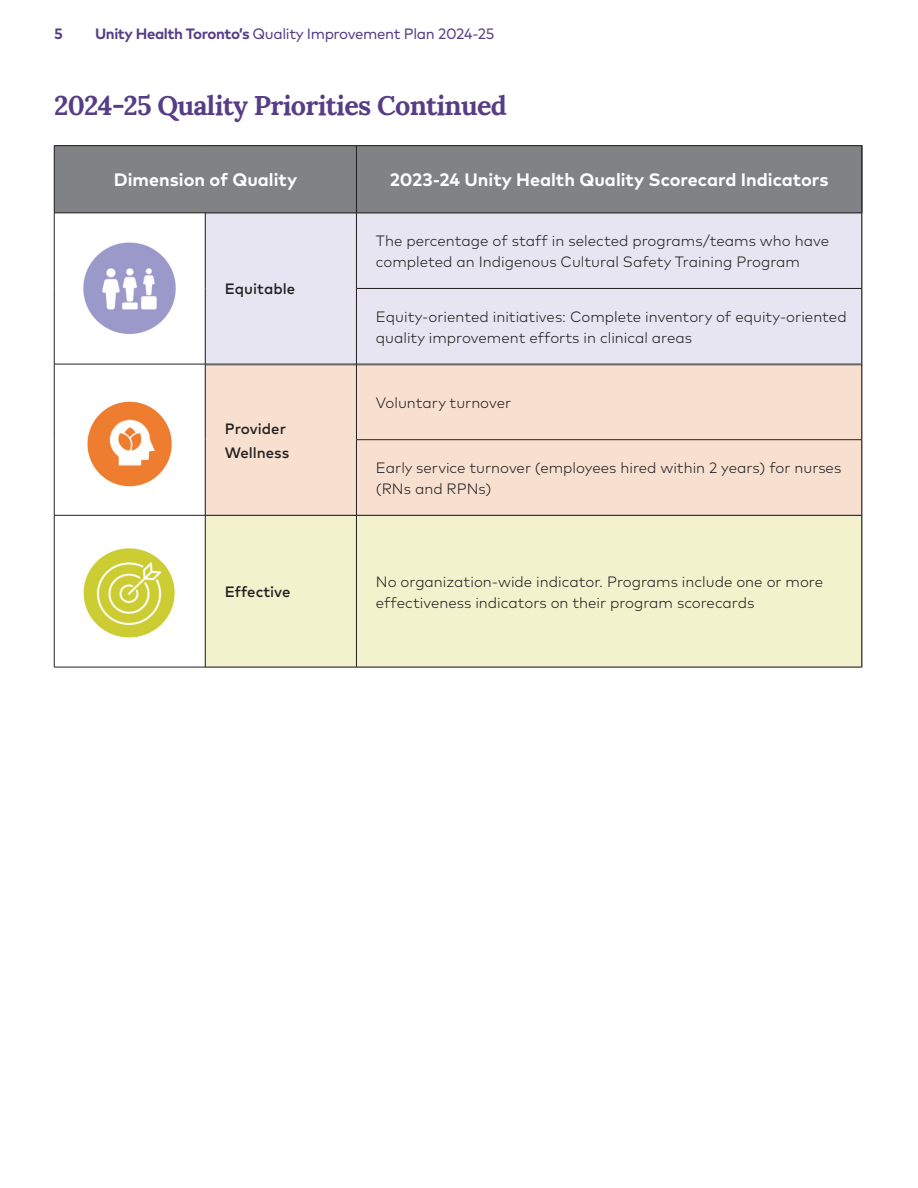
<style>
.page{position:relative;width:918px;height:1188px;background:#fff}
.page>*{position:absolute;margin:0;border:0;box-sizing:border-box;transform-origin:0 0}
.t1{font:700 27px "Lora";letter-spacing:-.025em;color:#563d85}
.t2{font:700 18px "Mark Pro";color:#fff}
.t3{font:300 15px/21px "Mark Pro";color:#231f20}
.t4{font:15px "Mark Pro";letter-spacing:-.025em;color:#563d85}
.t5{font:500 15px/24px "Mark Pro";color:#231f20}
.t6{font:700 15px "Mark Pro";color:#563d85}
.s1{font-weight:700}
</style>
<div class="page">
<div style="left:205px;top:214px;width:658px;height:151px;background:#e6e5f1"></div>
<img style="left:83px;top:548px;width:92px;height:90px">
<div style="left:54px;top:146px;width:809px;height:67px;background:#808285"></div>
<div style="left:205px;top:516px;width:658px;height:151px;background:#f2f2cc"></div>
<div style="left:205px;top:365px;width:658px;height:150px;background:#f7e0d0"></div>
<hr style="left:54px;top:146px;width:1px;height:67px;background:#231f20">
<hr style="left:54px;top:213px;width:1px;height:75px;background:#231f20">
<hr style="left:54px;top:288px;width:1px;height:76px;background:#231f20">
<hr style="left:54px;top:364px;width:1px;height:76px;background:#231f20">
<hr style="left:54px;top:440px;width:1px;height:75px;background:#231f20">
<hr style="left:54px;top:516px;width:1px;height:151px;background:#231f20">
<hr style="left:54px;top:145px;width:151px;height:1px;background:#231f20">
<hr style="left:205px;top:145px;width:151px;height:1px;background:#231f20">
<hr style="left:356px;top:145px;width:506px;height:1px;background:#231f20">
<hr style="left:861px;top:146px;width:1px;height:67px;background:#231f20">
<hr style="left:54px;top:213px;width:151px;height:1px;background:#231f20">
<hr style="left:356px;top:213px;width:506px;height:1px;background:#231f20">
<hr style="left:861px;top:213px;width:1px;height:75px;background:#231f20">
<hr style="left:356px;top:288px;width:506px;height:1px;background:#231f20">
<hr style="left:861px;top:289px;width:1px;height:75px;background:#231f20">
<hr style="left:54px;top:364px;width:151px;height:1px;background:#231f20">
<hr style="left:356px;top:364px;width:506px;height:1px;background:#231f20">
<hr style="left:861px;top:364px;width:1px;height:76px;background:#231f20">
<hr style="left:356px;top:439px;width:506px;height:1px;background:#231f20">
<hr style="left:861px;top:440px;width:1px;height:75px;background:#231f20">
<hr style="left:54px;top:515px;width:151px;height:1px;background:#231f20">
<hr style="left:356px;top:515px;width:506px;height:1px;background:#231f20">
<hr style="left:861px;top:516px;width:1px;height:151px;background:#231f20">
<hr style="left:54px;top:667px;width:151px;height:1px;background:#231f20">
<hr style="left:356px;top:667px;width:506px;height:1px;background:#231f20">
<hr style="left:356px;top:146px;width:1px;height:67px;background:#231f20">
<hr style="left:205px;top:213px;width:151px;height:1px;background:#231f20">
<hr style="left:205px;top:213px;width:1px;height:75px;background:#231f20">
<hr style="left:356px;top:213px;width:1px;height:75px;background:#231f20">
<hr style="left:205px;top:288px;width:1px;height:76px;background:#231f20">
<hr style="left:356px;top:289px;width:1px;height:75px;background:#231f20">
<hr style="left:205px;top:364px;width:151px;height:1px;background:#231f20">
<hr style="left:205px;top:364px;width:1px;height:76px;background:#231f20">
<hr style="left:356px;top:364px;width:1px;height:76px;background:#231f20">
<hr style="left:205px;top:440px;width:1px;height:75px;background:#231f20">
<hr style="left:356px;top:440px;width:1px;height:75px;background:#231f20">
<hr style="left:205px;top:515px;width:151px;height:1px;background:#231f20">
<hr style="left:205px;top:516px;width:1px;height:151px;background:#231f20">
<hr style="left:356px;top:516px;width:1px;height:151px;background:#231f20">
<hr style="left:205px;top:667px;width:151px;height:1px;background:#231f20">
<img style="left:87px;top:401px;width:85px;height:86px">
<img style="left:83px;top:242px;width:93px;height:92px">
<p class="t6" style="left:54px;top:22px;width:10px">5</p>
<p class="t4" style="left:95px;top:22px;width:401px"><span class="s1">Unity Health Toronto’s</span> Quality Improvement Plan 2024-25</p>
<p class="t1" style="left:54px;top:82px;width:454px">2024-25 Quality Priorities Continued</p>
<p class="t2" style="left:114px;top:166px;width:185px">Dimension of Quality</p>
<p class="t2" style="left:390px;top:166px;width:440px">2023-24 Unity Health Quality Scorecard Indicators</p>
<p class="t5" style="left:225px;top:276px;width:72px">Equitable</p>
<p class="t5" style="left:225px;top:415px;width:66px">Provider<br>Wellness</p>
<p class="t3" style="left:376px;top:229px;width:455px">The percentage of staff in selected programs/teams who have completed an Indigenous Cultural Safety Training Program</p>
<p class="t3" style="left:376px;top:305px;width:472px">Equity-oriented initiatives: Complete inventory of equity-oriented quality improvement efforts in clinical areas</p>
<p class="t3" style="left:376px;top:391px;width:137px">Voluntary turnover</p>
<p class="t3" style="left:376px;top:456px;width:467px">Early service turnover (employees hired within 2 years) for nurses (RNs and RPNs)</p>
<p class="t5" style="left:225px;top:579px;width:67px">Effective</p>
<p class="t3" style="left:376px;top:570px;width:449px">No organization-wide indicator. Programs include one or more effectiveness indicators on their program scorecards</p>
</div>
